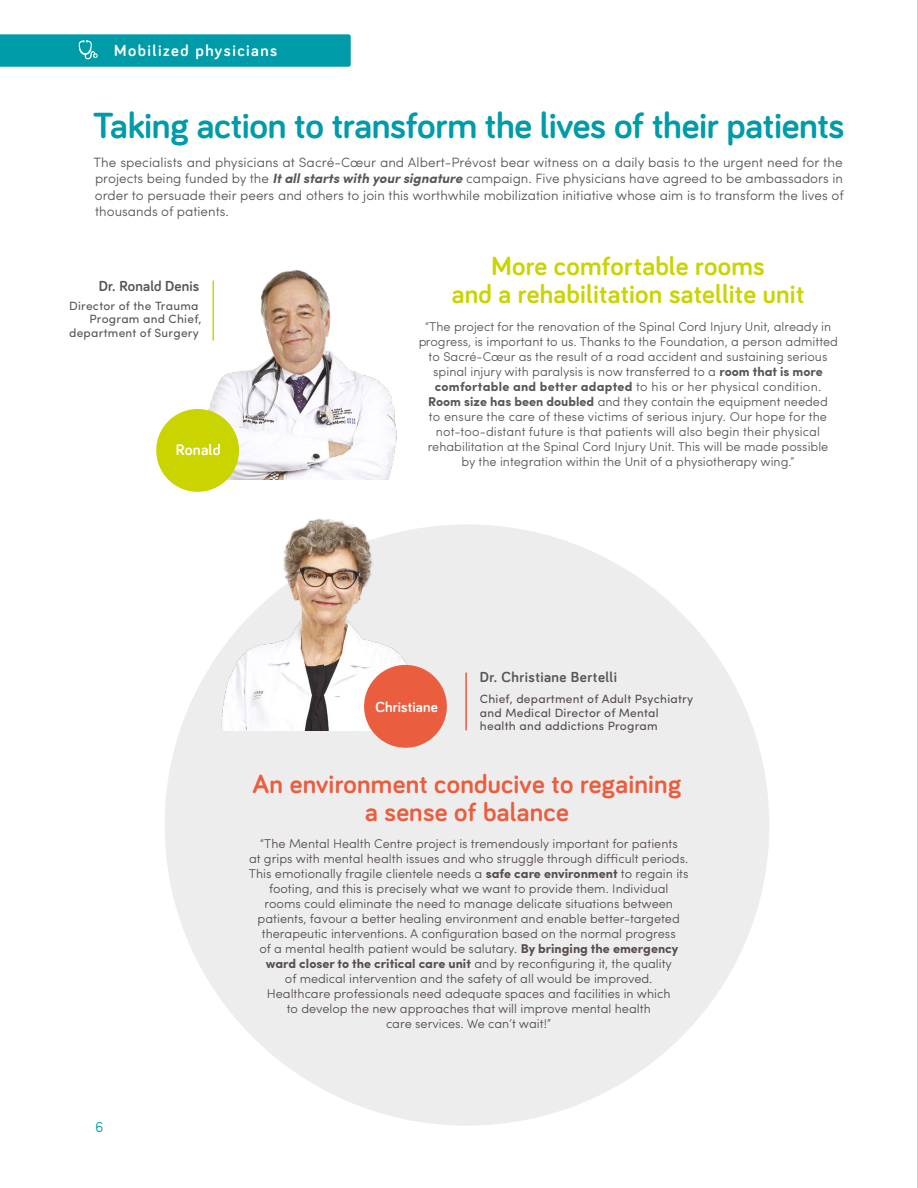
<style>
.page{position:relative;width:918px;height:1188px;background:#fff}
.page>*{position:absolute;margin:0;border:0;box-sizing:border-box;transform-origin:0 0}
.t1{font:700 37.5px "Bariol";letter-spacing:-.01em;color:#009ba9}
.t2{font:700 27px/28.5px "Bariol";letter-spacing:.01em;color:#c9d400;text-align:center}
.t3{font:700 27px/28.5px "Bariol";letter-spacing:.01em;color:#eb5d3f;text-align:center}
.t4{font:700 16.5px "Bariol";letter-spacing:.09em;color:#fff}
.t5{font:700 15.9px "Bariol";letter-spacing:.01em;color:#fff}
.t6{font:700 15px "Bariol";letter-spacing:.03em;color:#575756}
.t7{font:700 15px "Bariol";letter-spacing:.01em;color:#575756}
.t8{font:700 15px "Bariol";letter-spacing:.01em;color:#fff}
.t9{font:300 15px "Sofia Pro";color:#009ba9}
.t10{font:300 13.5px/16.5px "Sofia Pro";color:#575756;text-align:justify}
.t11{font:300 12.75px/15px "Sofia Pro";color:#564e4c;text-align:center}
.t12{font:300 12.75px/15px "Sofia Pro";color:#575756;text-align:center}
.t13{font:12px/13.5px "Sofia Pro";letter-spacing:.02em;color:#564e4c}
.t14{font:12px/13.5px "Sofia Pro";letter-spacing:.02em;color:#575756;text-align:right}
.s1{font-weight:700;font-style:italic}
.s2{font-weight:700}
</style>
<div class="page">
<div style="left:165px;top:524px;width:604px;height:602px;background:#ededed;border-radius:50%"></div>
<img style="left:209px;top:519px;width:243px;height:212px">
<img style="left:204px;top:270px;width:193px;height:209px">
<div style="left:156px;top:409px;width:83px;height:83px;background:#c9d400;border-radius:50%"></div>
<div style="left:364px;top:665px;width:83px;height:83px;background:#eb5d3f;border-radius:50%"></div>
<svg style="left:0;top:34px;width:351px;height:33px;background:#069dab"></svg>
<hr style="left:465px;top:673px;width:2px;height:57px;background:#eb5d3f">
<hr style="left:213px;top:281px;width:1px;height:59px;background:#c9d400">
<hr style="left:917px;top:0;width:1px;height:1188px;background:#9d9d9c">
<p class="t4" style="left:114px;top:39px;width:165px">Mobilized physicians</p>
<h1 class="t1" style="left:93px;top:99px;width:753px">Taking action to transform the lives of their patients</h1>
<p class="t10" style="left:94px;top:153px;width:752px">The specialists and physicians at Sacré-Cœur and Albert-Prévost bear witness on a daily basis to the urgent need for the projects being funded by the <span class="s1">It all starts with your signature</span> campaign. Five physicians have agreed to be ambassadors in order to persuade their peers and others to join this worthwhile mobilization initiative whose aim is to transform the lives of thousands of patients.</p>
<p class="t7" style="left:99px;top:275px;width:102px">Dr. Ronald Denis</p>
<p class="t14" style="left:69px;top:298px;width:134px">Director of the Trauma<br>Program and Chief, department of Surgery</p>
<p class="t5" style="left:176px;top:439px;width:46px">Ronald</p>
<h2 class="t2" style="left:452px;top:250px;width:354px">More comfortable rooms<br>and a rehabilitation satellite unit</h2>
<p class="t12" style="left:418px;top:318px;width:422px">“The project for the renovation of the Spinal Cord Injury Unit, already in progress, is important to us. Thanks to the Foundation, a person admitted to Sacré-Cœur as the result of a road accident and sustaining serious spinal injury with paralysis is now transferred to a <span class="s2">room that is more comfortable and better adapted</span> to his or her physical condition.<br><span class="s2">Room size has been doubled</span> and they contain the equipment needed<br>to ensure the care of these victims of serious injury. Our hope for the not-too-distant future is that patients will also begin their physical rehabilitation at the Spinal Cord Injury Unit. This will be made possible<br>by the integration within the Unit of a physiotherapy wing.”</p>
<p class="t9" style="left:95px;top:1116px;width:10px">6</p>
<p class="t8" style="left:375px;top:697px;width:64px">Christiane</p>
<p class="t6" style="left:480px;top:667px;width:138px">Dr. Christiane Bertelli</p>
<p class="t13" style="left:480px;top:692px;width:215px">Chief, department of Adult Psychiatry and Medical Director of Mental health and addictions Program</p>
<h2 class="t3" style="left:252px;top:768px;width:430px">An environment conducive to regaining a sense of balance</h2>
<p class="t11" style="left:249px;top:836px;width:441px">“The Mental Health Centre project is tremendously important for patients<br>at grips with mental health issues and who struggle through difficult periods.<br>This emotionally fragile clientele needs a <span class="s2">safe care environment</span> to regain its footing, and this is precisely what we want to provide them. Individual<br>rooms could eliminate the need to manage delicate situations between patients, favour a better healing environment and enable better-targeted therapeutic interventions. A configuration based on the normal progress<br>of a mental health patient would be salutary. <span class="s2">By bringing the emergency ward closer to the critical care unit</span> and by reconfiguring it, the quality<br>of medical intervention and the safety of all would be improved.<br>Healthcare professionals need adequate spaces and facilities in which<br>to develop the new approaches that will improve mental health<br>care services. We can’t wait!”</p>
</div>
